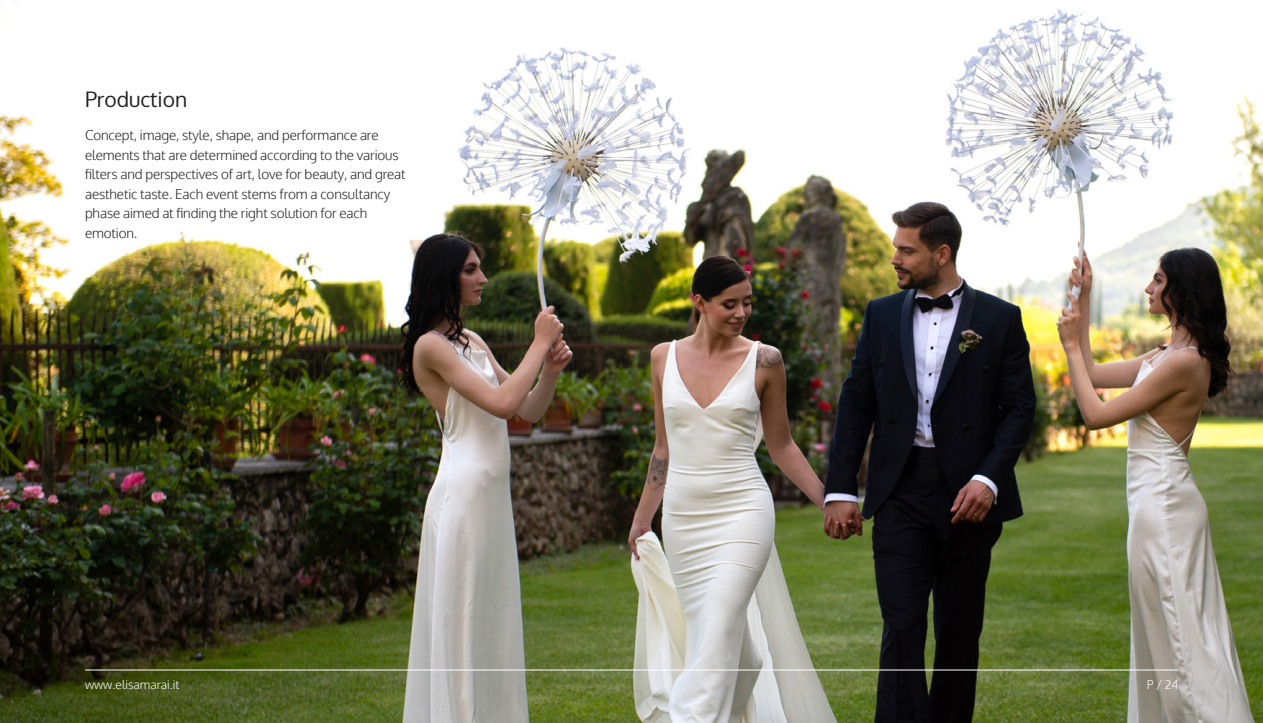
<style>
.page{position:relative;width:1263px;height:723px;background:#fff}
.page>*{position:absolute;margin:0;border:0;box-sizing:border-box;transform-origin:0 0}
.t1{font:21px "Oxygen";color:#231f20}
.t2{font:300 13.5px/19.5px "Oxygen";letter-spacing:-.01em;color:#231f20}
.t3{font:300 12px "Oxygen";color:#fff}
</style>
<div class="page">
<img style="left:0;top:9px;width:1263px;height:714px">
<hr style="left:85px;top:670px;width:1093px;height:1px;background:#fff">
<p class="t1" style="left:85px;top:85px;width:104px">Production</p>
<p class="t2" style="left:85px;top:126px;width:322px">Concept, image, style, shape, and performance are elements that are determined according to the various filters and perspectives of art, love for beauty, and great aesthetic taste. Each event stems from a consultancy phase aimed at finding the right solution for each emotion.</p>
<p class="t3" style="left:85px;top:677px;width:96px">www.elisamarai.it</p>
<p class="t3" style="left:1147px;top:677px;width:33px">P / 24</p>
</div>
